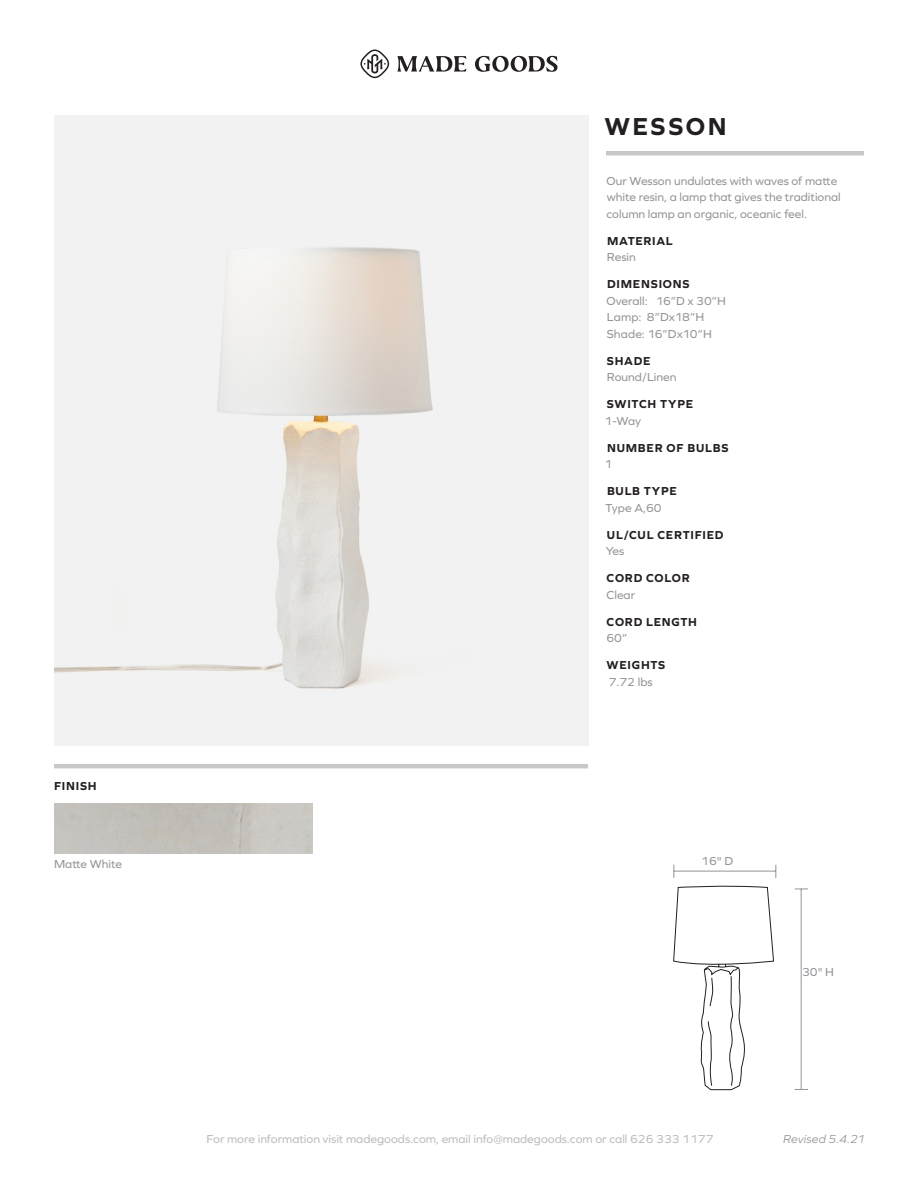
<style>
.page{position:relative;width:918px;height:1188px;background:#fff}
.page>*{position:absolute;margin:0;border:0;box-sizing:border-box;transform-origin:0 0}
.t1{font:700 25.5px "Graphie";letter-spacing:.1em;color:#231f20}
.t2{font:12px/16.5px "Graphie";color:#939598}
.t3{font:700 12px/16.5px "Graphie";letter-spacing:.065em;color:#231f20}
.t4{font:12px "Graphie";color:#bcbdc0}
.t5{font:italic 12px "Graphie";letter-spacing:.01em;color:#939598}
.s1{font-weight:400;color:#939598}
</style>
<div class="page">
<div style="left:606px;top:151px;width:258px;height:5px;background:#c7c8ca"></div>
<svg style="left:397px;top:56px;width:161px;height:16px"></svg>
<svg style="left:360px;top:50px;width:29px;height:28px"></svg>
<img style="left:54px;top:116px;width:534px;height:630px">
<hr style="left:54px;top:764px;width:534px;height:4px;background:#c7c8ca">
<hr style="left:801px;top:889px;width:1px;height:200px;background:#939598">
<svg style="left:795px;top:889px;width:13px;height:1px"></svg>
<svg style="left:795px;top:1089px;width:13px;height:1px"></svg>
<hr style="left:674px;top:871px;width:102px;height:1px;background:#939598">
<svg style="left:775px;top:865px;width:1px;height:13px"></svg>
<svg style="left:673px;top:865px;width:1px;height:13px"></svg>
<img style="left:54px;top:803px;width:258px;height:51px">
<svg style="left:673px;top:885px;width:101px;height:205px"></svg>
<p class="t1" style="left:604px;top:111px;width:124px">WESSON</p>
<p class="t3" style="left:54px;top:777px;width:44px">FINISH</p>
<p class="t2" style="left:606px;top:172px;width:236px">Our Wesson undulates with waves of matte white resin, a lamp that gives the traditional column lamp an organic, oceanic feel.</p>
<p class="t3" style="left:607px;top:232px;width:67px">MATERIAL</p>
<p class="t2" style="left:607px;top:248px;width:30px">Resin</p>
<p class="t3" style="left:607px;top:275px;width:84px">DIMENSIONS</p>
<p class="t2" style="left:607px;top:292px;width:121px">Overall: 16”D x 30”H</p>
<p class="t2" style="left:607px;top:308px;width:99px">Lamp: 8”Dx18”H</p>
<p class="t2" style="left:607px;top:325px;width:107px">Shade: 16”Dx10”H</p>
<p class="t3" style="left:607px;top:352px;width:45px">SHADE</p>
<p class="t2" style="left:607px;top:368px;width:71px">Round/Linen</p>
<p class="t3" style="left:607px;top:395px;width:88px">SWITCH TYPE</p>
<p class="t2" style="left:605px;top:412px;width:38px">1-Way</p>
<p class="t3" style="left:605px;top:439px;width:125px">NUMBER OF BULBS<br><span class="s1">1</span></p>
<p class="t3" style="left:607px;top:482px;width:71px">BULB TYPE</p>
<p class="t2" style="left:606px;top:499px;width:58px">Type A,60</p>
<p class="t3" style="left:607px;top:526px;width:118px">UL/CUL CERTIFIED</p>
<p class="t2" style="left:606px;top:542px;width:20px">Yes</p>
<p class="t3" style="left:607px;top:569px;width:85px">CORD COLOR</p>
<p class="t2" style="left:607px;top:586px;width:30px">Clear</p>
<p class="t3" style="left:607px;top:613px;width:92px">CORD LENGTH</p>
<p class="t2" style="left:606px;top:629px;width:22px">60”</p>
<p class="t3" style="left:607px;top:656px;width:60px">WEIGHTS</p>
<p class="t2" style="left:609px;top:673px;width:45px">7.72 lbs</p>
<p class="t2" style="left:54px;top:855px;width:70px">Matte White</p>
<p class="t2" style="left:701px;top:853px;width:33px">16" D</p>
<p class="t2" style="left:802px;top:964px;width:33px">30" H</p>
<p class="t4" style="left:207px;top:1132px;width:508px">For more information visit madegoods.com, email info@madegoods.com or call 626 333 1177</p>
<p class="t5" style="left:783px;top:1132px;width:83px">Revised 5.4.21</p>
</div>
